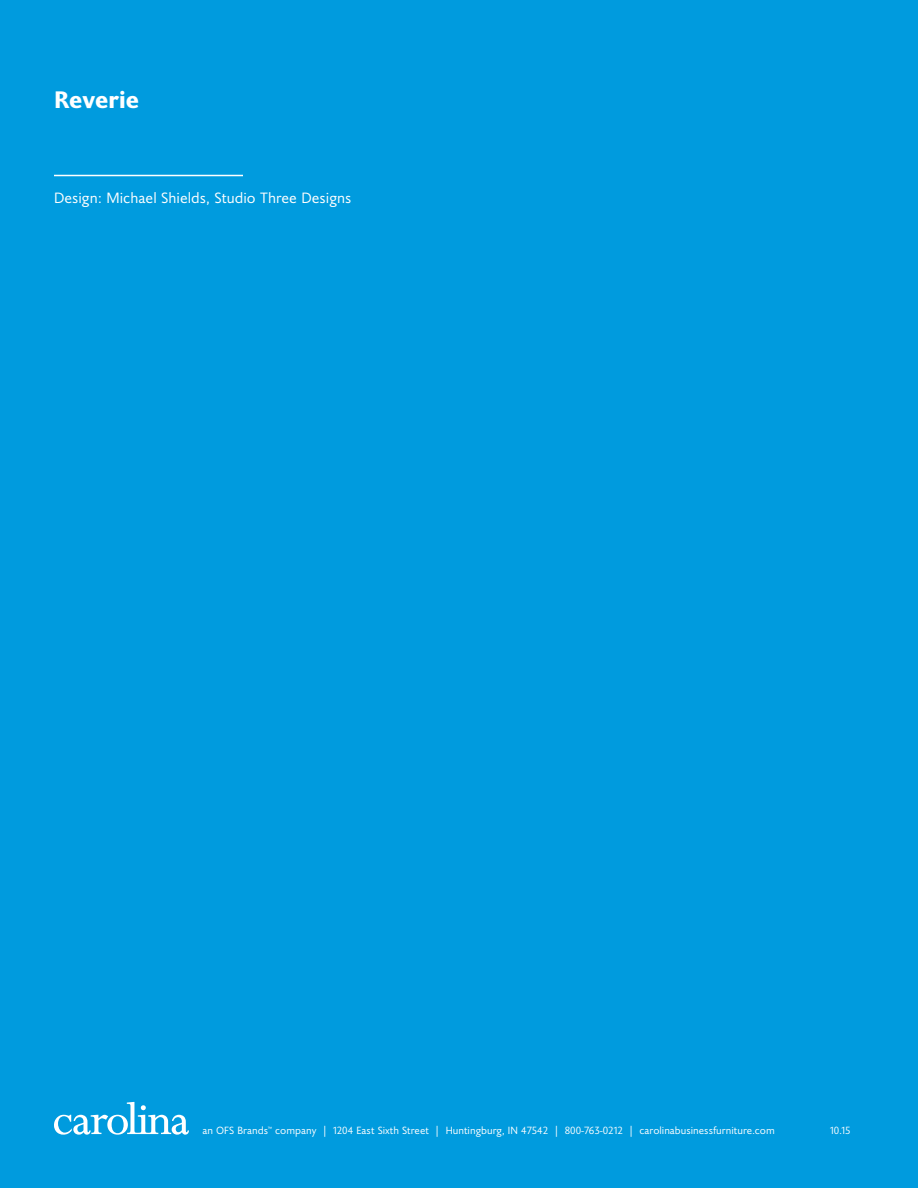
<style>
.page{position:relative;width:918px;height:1188px;background:#009bde}
.page>*{position:absolute;margin:0;border:0;box-sizing:border-box;transform-origin:0 0}
.t1{font:800 24px "Joanna Sans Pro";letter-spacing:-.005em;color:#fff}
.t2{font:15px "Joanna Sans Pro";color:#fff}
.t3{font:10.5px "Joanna Sans Pro";color:#fff}
</style>
<div class="page">
<hr style="left:54px;top:175px;width:189px;height:1px;background:#fff">
<svg style="left:54px;top:1102px;width:135px;height:33px"></svg>
<h1 class="t1" style="left:54px;top:85px;width:87px">Reverie</h1>
<h2 class="t2" style="left:54px;top:189px;width:299px">Design: Michael Shields, Studio Three Designs</h2>
<p class="t3" style="left:203px;top:1124px;width:574px">an OFS Brands<sup>™</sup> company | 1204 East Sixth Street | Huntingburg, IN 47542 | 800-763-0212 | carolinabusinessfurniture.com</p>
<p class="t3" style="left:830px;top:1125px;width:22px">10.15</p>
</div>
